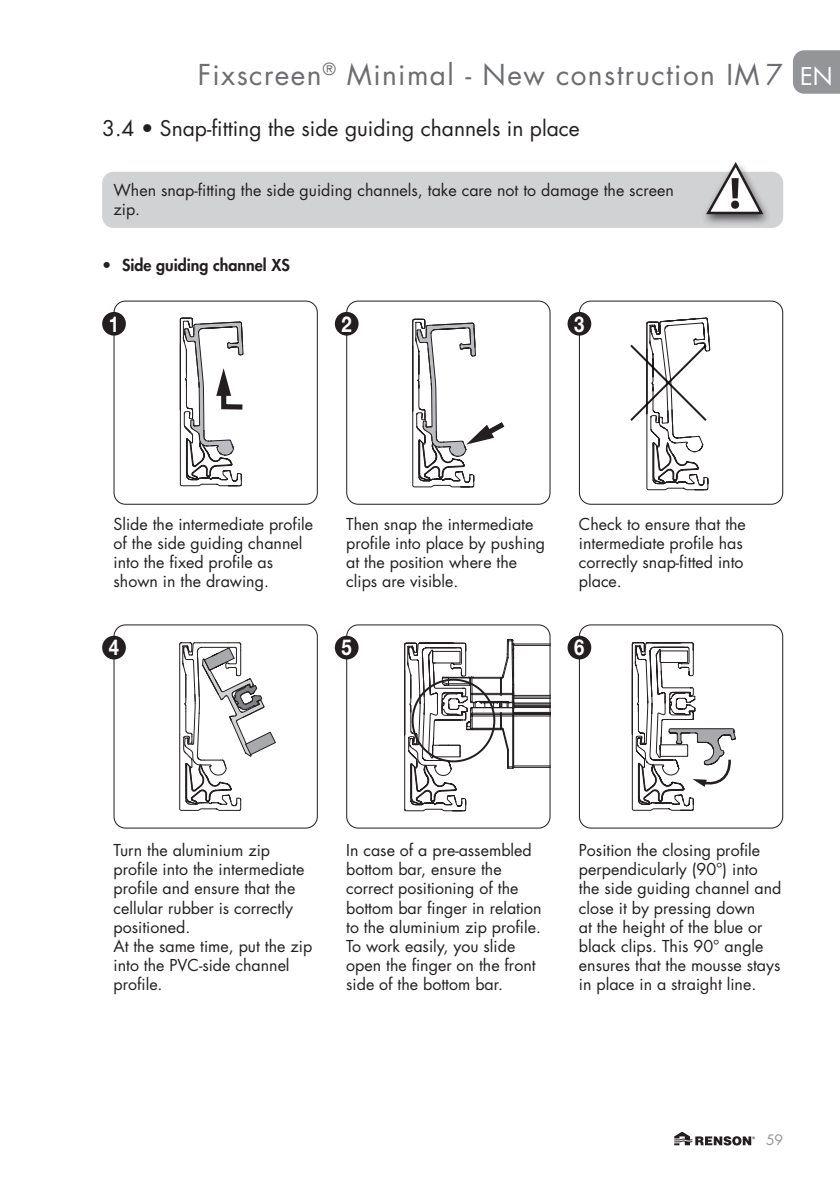
<style>
.page{position:relative;width:840px;height:1191px;background:#fff}
.page>*{position:absolute;margin:0;border:0;box-sizing:border-box;transform-origin:0 0}
.t1{font:28px "Futura Std";letter-spacing:.05em;color:#6c6d70}
.t2{font:700 21.8px "Helvetica Neue LT Std";color:#fff;scale:.84 1}
.T2{font:21px "Futura Std";color:#231f20}
.body{font:16px/19.2px "Futura Std";color:#231f20}
.body_indent{font:800 16px "Futura Std";color:#231f20}
.t3{font:14px "Futura Std";color:#939598}
.s1{font-size:23.8px;color:#fff}
</style>
<div class="page">
<svg style="left:793px;top:50px;width:46px;height:44px;background:#97999c"></svg>
<svg style="left:674px;top:1131px;width:80px;height:14px"></svg>
<svg style="left:179px;top:317px;width:65px;height:169px"></svg>
<div style="left:113px;top:300px;width:204px;height:205px;border:1px solid #231f20;border-radius:11px"></div>
<svg style="left:412px;top:318px;width:93px;height:169px"></svg>
<div style="left:346px;top:300px;width:204px;height:205px;border:1px solid #231f20;border-radius:11px"></div>
<div style="left:578px;top:300px;width:204px;height:205px;border:1px solid #231f20;border-radius:11px"></div>
<div style="left:102px;top:312px;width:24px;height:24px;background:#231f20;border-radius:50%"></div>
<div style="left:334px;top:312px;width:24px;height:24px;background:#231f20;border-radius:50%"></div>
<div style="left:567px;top:312px;width:24px;height:24px;background:#231f20;border-radius:50%"></div>
<div style="left:102px;top:172px;width:680px;height:56px;background:#d1d2d4;border-radius:11px"></div>
<div style="left:700px;top:159px;width:71px;height:67px;background:#231f20;opacity:.75"></div>
<svg style="left:705px;top:162px;width:58px;height:53px"></svg>
<svg style="left:630px;top:317px;width:81px;height:174px"></svg>
<svg style="left:179px;top:642px;width:96px;height:169px"></svg>
<div style="left:113px;top:624px;width:204px;height:204px;border:1px solid #231f20;border-radius:11px"></div>
<svg style="left:404px;top:639px;width:144px;height:172px"></svg>
<hr style="left:513px;top:645px;width:36px;height:1px;background:#231f20">
<div style="left:346px;top:624px;width:204px;height:204px;border:1px solid #231f20;border-radius:11px"></div>
<div style="left:102px;top:636px;width:24px;height:23px;background:#231f20;border-radius:50%"></div>
<div style="left:334px;top:636px;width:24px;height:23px;background:#231f20;border-radius:50%"></div>
<div style="left:411px;top:678px;width:84px;height:84px;border:2px solid #231f20;border-radius:50%"></div>
<svg style="left:631px;top:642px;width:105px;height:169px"></svg>
<div style="left:578px;top:624px;width:204px;height:204px;border:1px solid #231f20;border-radius:11px"></div>
<div style="left:567px;top:636px;width:24px;height:23px;background:#231f20;border-radius:50%"></div>
<h1 class="t1" style="left:198px;top:57px;width:636px">Fixscreen<sup>®</sup> Minimal - New construction IM 7 <span class="s1">en</span></h1>
<p class="T2" style="left:102px;top:115px;width:479px">3.4 • Snap-fitting the side guiding channels in place</p>
<p class="body" style="left:113px;top:181px;width:561px">When snap-fitting the side guiding channels, take care not to damage the screen zip.</p>
<p class="body_indent" style="left:102px;top:255px;width:189px">• Side guiding channel XS</p>
<p class="t2" style="left:109px;top:310px;width:14px">1</p>
<p class="t2" style="left:341px;top:310px;width:14px">2</p>
<p class="t2" style="left:574px;top:310px;width:14px">3</p>
<p class="body" style="left:113px;top:514px;width:201px">Slide the intermediate profile of the side guiding channel into the fixed profile as shown in the drawing.</p>
<p class="body" style="left:346px;top:514px;width:200px">Then snap the intermediate profile into place by pushing at the position where the clips are visible.</p>
<p class="body" style="left:578px;top:514px;width:168px">Check to ensure that the intermediate profile has correctly snap-fitted into place.</p>
<p class="t2" style="left:109px;top:634px;width:14px">4</p>
<p class="t2" style="left:341px;top:634px;width:14px">5</p>
<p class="t2" style="left:574px;top:634px;width:14px">6</p>
<p class="body" style="left:113px;top:840px;width:192px">Turn the aluminium zip profile into the intermediate profile and ensure that the cellular rubber is correctly positioned.</p>
<p class="body" style="left:113px;top:936px;width:200px">At the same time, put the zip into the PVC-side channel profile.</p>
<p class="body" style="left:346px;top:840px;width:197px">In case of a pre-assembled bottom bar, ensure the correct positioning of the bottom bar finger in relation to the aluminium zip profile.</p>
<p class="body" style="left:346px;top:936px;width:191px">To work easily, you slide open the finger on the front side of the bottom bar.</p>
<p class="body" style="left:578px;top:840px;width:204px">Position the closing profile perpendicularly (90°) into the side guiding channel and close it by pressing down<br>at the height of the blue or black clips. This 90° angle ensures that the mousse stays in place in a straight line.</p>
<p class="t3" style="left:765px;top:1131px;width:19px">59</p>
</div>
